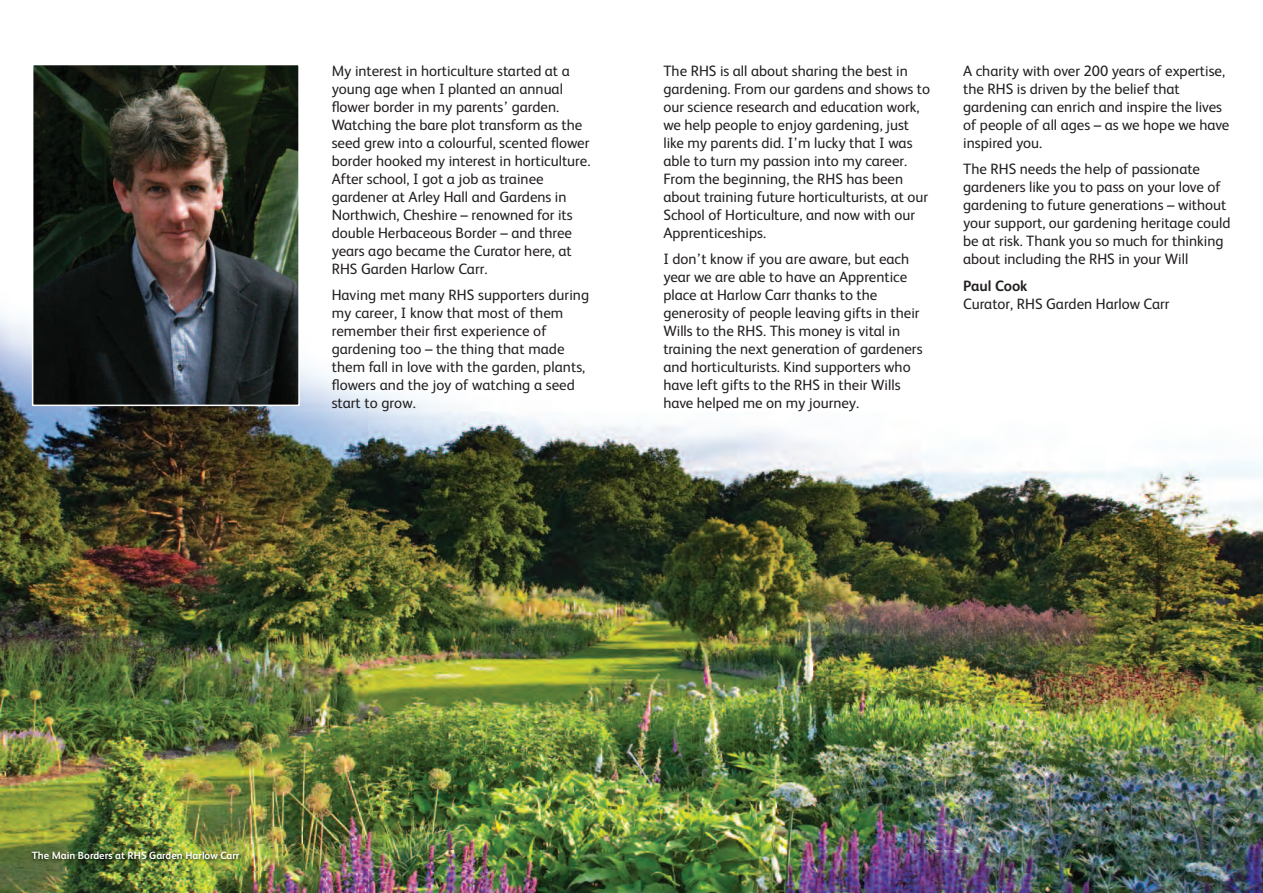
<style>
.page{position:relative;width:1263px;height:893px;background:#fff}
.page>*{position:absolute;margin:0;border:0;box-sizing:border-box;transform-origin:0 0}
.t1{font:15px/18px "FS Albert";color:#231f20}
.t2{font:700 15px "FS Albert";color:#231f20}
.t3{font:700 10.5px "FS Albert";color:#fff}
</style>
<div class="page">
<img style="left:0;top:313px;width:1263px;height:580px">
<img style="left:26px;top:844px;width:279px;height:26px">
<img style="left:35px;top:67px;width:262px;height:336px">
<div style="left:32px;top:64px;width:268px;height:342px;border:2px solid #fff"></div>
<p class="t1" style="left:332px;top:63px;width:260px">My interest in horticulture started at a young age when I planted an annual flower border in my parents’ garden.<br>Watching the bare plot transform as the seed grew into a colourful, scented flower border hooked my interest in horticulture.<br>After school, I got a job as trainee gardener at Arley Hall and Gardens in Northwich, Cheshire – renowned for its double Herbaceous Border – and three years ago became the Curator here, at RHS Garden Harlow Carr.</p>
<p class="t1" style="left:332px;top:288px;width:259px">Having met many RHS supporters during my career, I know that most of them remember their first experience of gardening too – the thing that made them fall in love with the garden, plants, flowers and the joy of watching a seed start to grow.</p>
<p class="t1" style="left:663px;top:63px;width:268px">The RHS is all about sharing the best in gardening. From our gardens and shows to our science research and education work, we help people to enjoy gardening, just like my parents did. I’m lucky that I was able to turn my passion into my career.<br>From the beginning, the RHS has been about training future horticulturists, at our School of Horticulture, and now with our Apprenticeships.</p>
<p class="t1" style="left:663px;top:252px;width:261px">I don’t know if you are aware, but each year we are able to have an Apprentice place at Harlow Carr thanks to the generosity of people leaving gifts in their Wills to the RHS. This money is vital in training the next generation of gardeners and horticulturists. Kind supporters who have left gifts to the RHS in their Wills have helped me on my journey.</p>
<p class="t1" style="left:963px;top:63px;width:268px">A charity with over 200 years of expertise, the RHS is driven by the belief that gardening can enrich and inspire the lives of people of all ages – as we hope we have inspired you.</p>
<p class="t1" style="left:963px;top:162px;width:269px">The RHS needs the help of passionate gardeners like you to pass on your love of gardening to future generations – without your support, our gardening heritage could be at risk. Thank you so much for thinking about including the RHS in your Will</p>
<p class="t2" style="left:963px;top:280px;width:66px">Paul Cook</p>
<p class="t1" style="left:963px;top:296px;width:208px">Curator, RHS Garden Harlow Carr</p>
<p class="t3" style="left:32px;top:851px;width:209px">The Main Borders at RHS Garden Harlow Carr</p>
</div>
